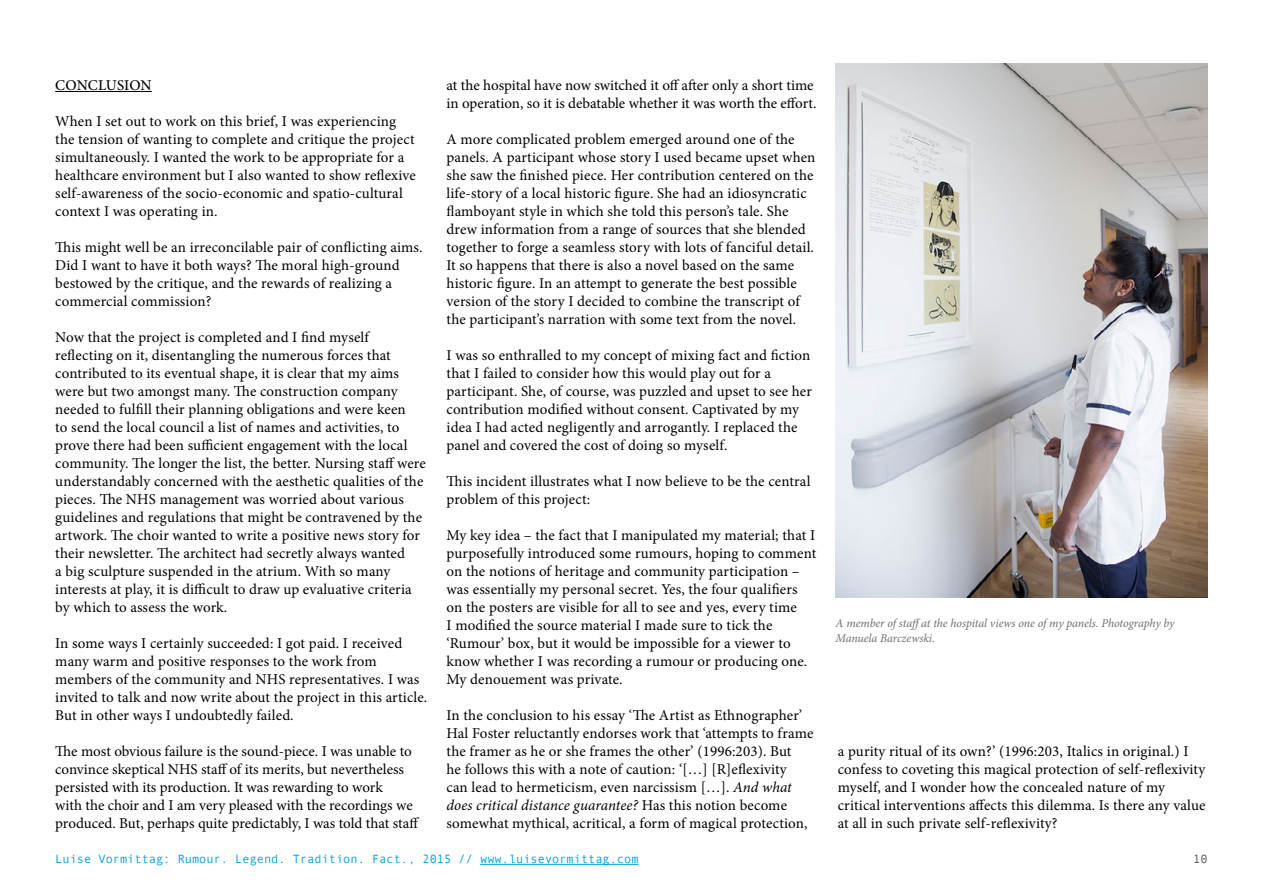
<style>
.page{position:relative;width:1263px;height:893px;background:#fff}
.page>*{position:absolute;margin:0;border:0;box-sizing:border-box;transform-origin:0 0}
.t1{font:15px/18px "Minion Pro";letter-spacing:.005em;color:#000}
.t2{font:500 15px "Minion Pro";color:#000}
.t3{font:italic 12px/14.4px "Minion Pro";letter-spacing:-.01em;color:#706f6f}
.t4{font:12px "Andale Mono";color:#009fe3}
.t5{font:12px "Andale Mono";color:#575756}
.s1{font-style:italic}
</style>
<div class="page">
<hr style="left:480px;top:864px;width:159px;height:1px;background:#009fe3">
<hr style="left:55px;top:91px;width:97px;height:1px;background:#000">
<img style="left:836px;top:64px;width:372px;height:533px">
<p class="t2" style="left:55px;top:75px;width:98px">CONCLUSION</p>
<p class="t1" style="left:55px;top:112px;width:362px">When I set out to work on this brief, I was experiencing the tension of wanting to complete and critique the project simultaneously. I wanted the work to be appropriate for a healthcare environment but I also wanted to show reflexive self-awareness of the socio-economic and spatio-cultural context I was operating in.</p>
<p class="t1" style="left:55px;top:238px;width:369px">This might well be an irreconcilable pair of conflicting aims.<br>Did I want to have it both ways? The moral high-ground bestowed by the critique, and the rewards of realizing a commercial commission?</p>
<p class="t1" style="left:55px;top:328px;width:372px">Now that the project is completed and I find myself reflecting on it, disentangling the numerous forces that contributed to its eventual shape, it is clear that my aims were but two amongst many. The construction company needed to fulfill their planning obligations and were keen<br>to send the local council a list of names and activities, to prove there had been sufficient engagement with the local community. The longer the list, the better. Nursing staff were understandably concerned with the aesthetic qualities of the pieces. The NHS management was worried about various guidelines and regulations that might be contravened by the artwork. The choir wanted to write a positive news story for their newsletter. The architect had secretly always wanted<br>a big sculpture suspended in the atrium. With so many interests at play, it is difficult to draw up evaluative criteria by which to assess the work.</p>
<p class="t1" style="left:55px;top:634px;width:374px">In some ways I certainly succeeded: I got paid. I received many warm and positive responses to the work from members of the community and NHS representatives. I was invited to talk and now write about the project in this article.<br>But in other ways I undoubtedly failed.</p>
<p class="t1" style="left:55px;top:742px;width:365px">The most obvious failure is the sound-piece. I was unable to convince skeptical NHS staff of its merits, but nevertheless persisted with its production. It was rewarding to work<br>with the choir and I am very pleased with the recordings we produced. But, perhaps quite predictably, I was told that staff</p>
<p class="t1" style="left:446px;top:76px;width:371px">at the hospital have now switched it off after only a short time in operation, so it is debatable whether it was worth the effort.</p>
<p class="t1" style="left:446px;top:130px;width:370px">A more complicated problem emerged around one of the panels. A participant whose story I used became upset when she saw the finished piece. Her contribution centered on the life-story of a local historic figure. She had an idiosyncratic flamboyant style in which she told this person’s tale. She drew information from a range of sources that she blended together to forge a seamless story with lots of fanciful detail.<br>It so happens that there is also a novel based on the same historic figure. In an attempt to generate the best possible version of the story I decided to combine the transcript of the participant’s narration with some text from the novel.</p>
<p class="t1" style="left:446px;top:346px;width:367px">I was so enthralled to my concept of mixing fact and fiction that I failed to consider how this would play out for a participant. She, of course, was puzzled and upset to see her contribution modified without consent. Captivated by my idea I had acted negligently and arrogantly. I replaced the panel and covered the cost of doing so myself.</p>
<p class="t1" style="left:446px;top:472px;width:366px">This incident illustrates what I now believe to be the central problem of this project:</p>
<p class="t1" style="left:446px;top:526px;width:371px">My key idea – the fact that I manipulated my material; that I purposefully introduced some rumours, hoping to comment on the notions of heritage and community participation – was essentially my personal secret. Yes, the four qualifiers on the posters are visible for all to see and yes, every time<br>I modified the source material I made sure to tick the ‘Rumour’ box, but it would be impossible for a viewer to know whether I was recording a rumour or producing one.<br>My denouement was private.</p>
<p class="t1" style="left:446px;top:706px;width:368px">In the conclusion to his essay ‘The Artist as Ethnographer’ Hal Foster reluctantly endorses work that ‘attempts to frame the framer as he or she frames the other’ (1996:203). But<br>he follows this with a note of caution: ‘[…] [R]eflexivity<br>can lead to hermeticism, even narcissism […]. <span class="s1">And what does critical distance guarantee?</span> Has this notion become somewhat mythical, acritical, a form of magical protection,</p>
<p class="t3" style="left:836px;top:616px;width:340px">A member of staffat the hospital views one of my panels. Photography by<br>Manuela Barczewski.</p>
<p class="t1" style="left:838px;top:742px;width:369px">a purity ritual of its own?’ (1996:203, Italics in original.) I confess to coveting this magical protection of self-reflexivity myself, and I wonder how the concealed nature of my critical interventions affects this dilemma. Is there any value at all in such private self-reflexivity?</p>
<p class="t4" style="left:55px;top:851px;width:585px">Luise Vormittag: Rumour. Legend. Tradition. Fact., 2015 // www.luisevormittag.com</p>
<p class="t5" style="left:1193px;top:851px;width:16px">10</p>
</div>
